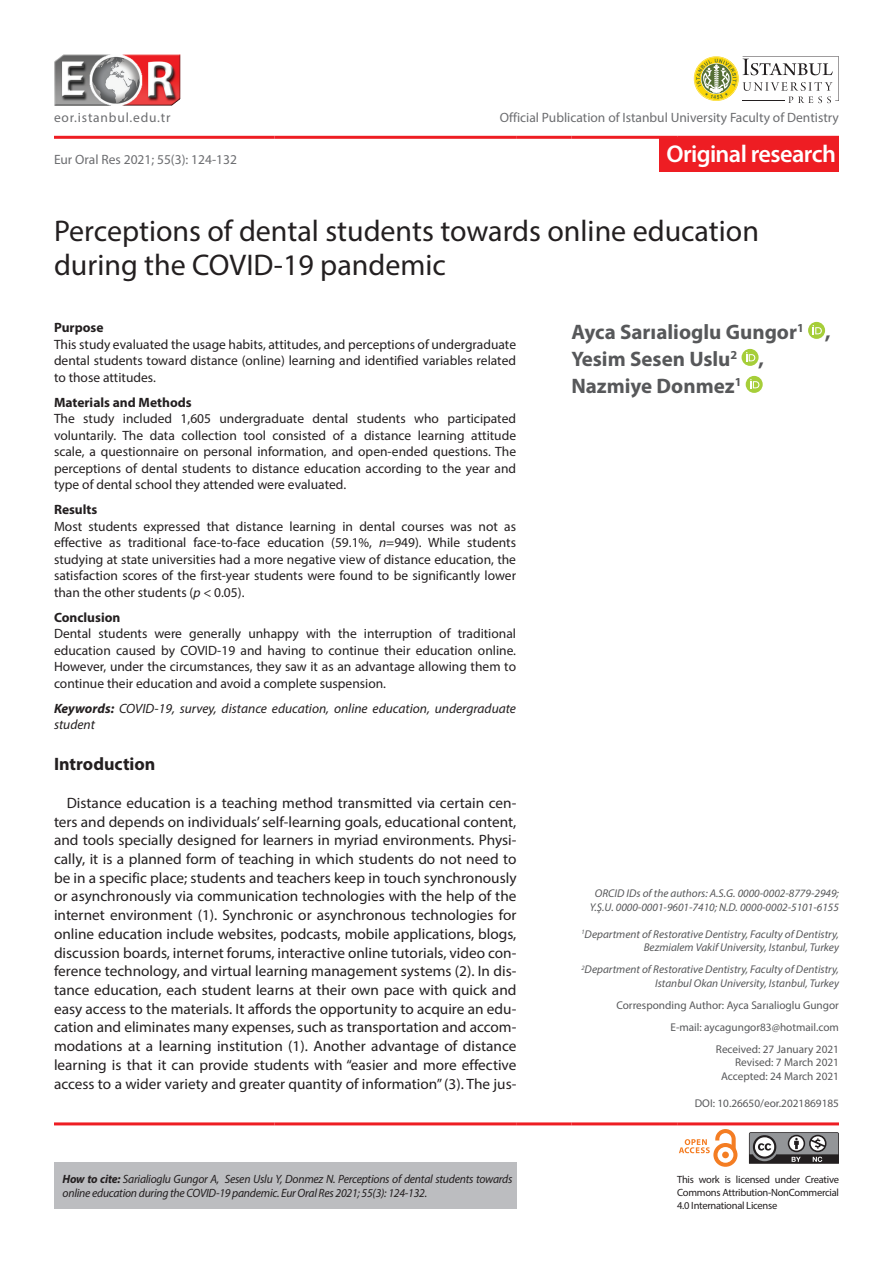
<style>
.page{position:relative;width:893px;height:1263px;background:#fff}
.page>*{position:absolute;margin:0;border:0;box-sizing:border-box;transform-origin:0 0}
.t1{font:30px/34.5px "Myriad Pro";color:#231f20}
.t2{font:600 24.3px "Myriad Pro";letter-spacing:-.025em;color:#fff}
.t3{font:700 21px/27px "Myriad Pro";color:#57585a}
.t4{font:700 18px "Myriad Pro";color:#231f20}
.t5{font:15px/18.8px "Myriad Pro";color:#231f20;text-align:justify}
.t6{font:13.5px/16.5px "Myriad Pro";color:#231f20;text-align:justify}
.t7{font:13.5px "Myriad Pro";color:#6c6d70}
.t8{font:italic 13.5px/16.5px "Myriad Pro";color:#231f20}
.t9{font:700 13.5px "Myriad Pro";color:#231f20}
.t10{font:13.5px "Myriad Pro";letter-spacing:.06em;color:#6c6d70}
.t11{font:italic 12px/14.4px "Myriad Pro";letter-spacing:-.02em;color:#231f20}
.t12{font:italic 11.25px/13.5px "Myriad Pro";color:#57585a;text-align:right}
.t13{font:11.25px/22px "Myriad Pro";color:#57585a;text-align:right}
.t14{font:10.5px/12.6px "Myriad Pro";letter-spacing:-.025em;color:#231f20;text-align:justify}
.s1{font-style:italic}
.s2{font-weight:700}
</style>
<div class="page">
<div style="left:659px;top:137px;width:180px;height:34px;background:#ee1d23"></div>
<div style="left:54px;top:1162px;width:463px;height:46px;background:#bcbdc0"></div>
<hr style="left:54px;top:136px;width:220px;height:3px;background:#ee1d23">
<hr style="left:274px;top:136px;width:243px;height:3px;background:#ee1d23">
<hr style="left:517px;top:136px;width:54px;height:3px;background:#ee1d23">
<hr style="left:571px;top:136px;width:88px;height:3px;background:#ee1d23">
<hr style="left:659px;top:136px;width:18px;height:3px;background:#ee1d23">
<hr style="left:677px;top:136px;width:162px;height:3px;background:#ee1d23">
<hr style="left:571px;top:1122px;width:88px;height:3px;background:#ee1d23">
<hr style="left:659px;top:1122px;width:18px;height:3px;background:#ee1d23">
<hr style="left:677px;top:1122px;width:162px;height:3px;background:#ee1d23">
<hr style="left:54px;top:1122px;width:220px;height:3px;background:#ee1d23">
<hr style="left:274px;top:1122px;width:243px;height:3px;background:#ee1d23">
<hr style="left:517px;top:1122px;width:54px;height:3px;background:#ee1d23">
<img style="left:54px;top:54px;width:127px;height:51px">
<svg style="left:694px;top:56px;width:145px;height:47px"></svg>
<svg style="left:808px;top:322px;width:17px;height:17px"></svg>
<svg style="left:813px;top:325px;width:9px;height:9px"></svg>
<svg style="left:741px;top:349px;width:18px;height:17px"></svg>
<svg style="left:746px;top:352px;width:9px;height:9px"></svg>
<svg style="left:746px;top:376px;width:17px;height:17px"></svg>
<svg style="left:750px;top:379px;width:9px;height:9px"></svg>
<svg style="left:749px;top:1132px;width:90px;height:32px;background:#787779"></svg>
<svg style="left:679px;top:1129px;width:58px;height:38px"></svg>
<p class="t10" style="left:54px;top:110px;width:118px">eor.istanbul.edu.tr</p>
<p class="t7" style="left:500px;top:110px;width:341px">Official Publication of Istanbul University Faculty of Dentistry</p>
<p class="t7" style="left:54px;top:152px;width:184px">Eur Oral Res 2021; 55(3): 124-132</p>
<h2 class="t2" style="left:666px;top:138px;width:171px">Original research</h2>
<h1 class="t1" style="left:54px;top:213px;width:706px">Perceptions of dental students towards online education during the COVID-19 pandemic</h1>
<p class="t9" style="left:54px;top:319px;width:51px">Purpose</p>
<p class="t6" style="left:54px;top:335px;width:464px">This study evaluated the usage habits, attitudes, and perceptions of undergraduate dental students toward distance (online) learning and identified variables related to those attitudes.</p>
<p class="t9" style="left:54px;top:393px;width:139px">Materials and Methods</p>
<p class="t6" style="left:54px;top:410px;width:464px">The study included 1,605 undergraduate dental students who participated voluntarily. The data collection tool consisted of a distance learning attitude scale, a questionnaire on personal information, and open-ended questions. The perceptions of dental students to distance education according to the year and type of dental school they attended were evaluated.</p>
<p class="t9" style="left:54px;top:501px;width:45px">Results</p>
<p class="t6" style="left:54px;top:517px;width:464px">Most students expressed that distance learning in dental courses was not as effective as traditional face-to-face education (59.1%, <span class="s1">n</span>=949). While students studying at state universities had a more negative view of distance education, the satisfaction scores of the first-year students were found to be significantly lower than the other students (<span class="s1">p</span> &lt; 0.05).</p>
<p class="t9" style="left:54px;top:608px;width:68px">Conclusion</p>
<p class="t6" style="left:54px;top:625px;width:464px">Dental students were generally unhappy with the interruption of traditional education caused by COVID-19 and having to continue their education online.<br>However, under the circumstances, they saw it as an advantage allowing them to continue their education and avoid a complete suspension.</p>
<p class="t8" style="left:54px;top:699px;width:464px"><span class="s2">Keywords:</span> COVID-19, survey, distance education, online education, undergraduate student</p>
<h3 class="t4" style="left:54px;top:753px;width:103px">Introduction</h3>
<p class="t5" style="left:54px;top:793px;width:464px;text-indent:13px">Distance education is a teaching method transmitted via certain cen&shy;ters and depends on individuals’ self-learning goals, educational content, and tools specially designed for learners in myriad environments. Physi&shy;cally, it is a planned form of teaching in which students do not need to be in a specific place; students and teachers keep in touch synchronously or asynchronously via communication technologies with the help of the internet environment (1). Synchronic or asynchronous technologies for online education include websites, podcasts, mobile applications, blogs, discussion boards, internet forums, interactive online tutorials, video con&shy;ference technology, and virtual learning management systems (2). In dis&shy;tance education, each student learns at their own pace with quick and easy access to the materials. It affords the opportunity to acquire an edu&shy;cation and eliminates many expenses, such as transportation and accom&shy;modations at a learning institution (1). Another advantage of distance learning is that it can provide students with “easier and more effective access to a wider variety and greater quantity of information” (3). The jus-</p>
<h3 class="t3" style="left:571px;top:318px;width:261px">Ayca Sarıalioglu Gungor<sup>1</sup> ,<br>Yesim Sesen Uslu<sup>2</sup> ,<br>Nazmiye Donmez<sup>1</sup></h3>
<p class="t12" style="left:590px;top:887px;width:251px;text-align:center">ORCID IDs of the authors: A.S.G. 0000-0002-8779-2949;<br>Y.Ş.U. 0000-0001-9601-7410; N.D. 0000-0002-5101-6155</p>
<p class="t12" style="left:581px;top:927px;width:259px"><sup>1</sup>Department of Restorative Dentistry, Faculty of Dentistry,<br>Bezmialem Vakif University, Istanbul, Turkey</p>
<p class="t12" style="left:581px;top:963px;width:259px"><sup>2</sup>Department of Restorative Dentistry, Faculty of Dentistry,<br>Istanbul Okan University, Istanbul, Turkey</p>
<p class="t13" style="left:616px;top:994px;width:224px">Corresponding Author: Ayca Sarıalioglu Gungor<br>E-mail: aycagungor83@hotmail.com<br>Received: 27 January 2021</p>
<p class="t13" style="left:721px;top:1056px;width:119px;line-height:13.5px">Revised: 7 March 2021<br>Accepted: 24 March 2021</p>
<p class="t13" style="left:695px;top:1092px;width:146px">DOI: 10.26650/eor.2021869185</p>
<p class="t11" style="left:63px;top:1171px;width:451px"><span class="s2">How to cite:</span> Sarialioglu Gungor A, Sesen Uslu Y, Donmez N. Perceptions of dental students towards online education during the COVID-19 pandemic. Eur Oral Res 2021; 55(3): 124-132.</p>
<p class="t14" style="left:677px;top:1173px;width:163px">This work is licensed under Creative Commons Attribution-NonCommercial 4.0 International License</p>
</div>
